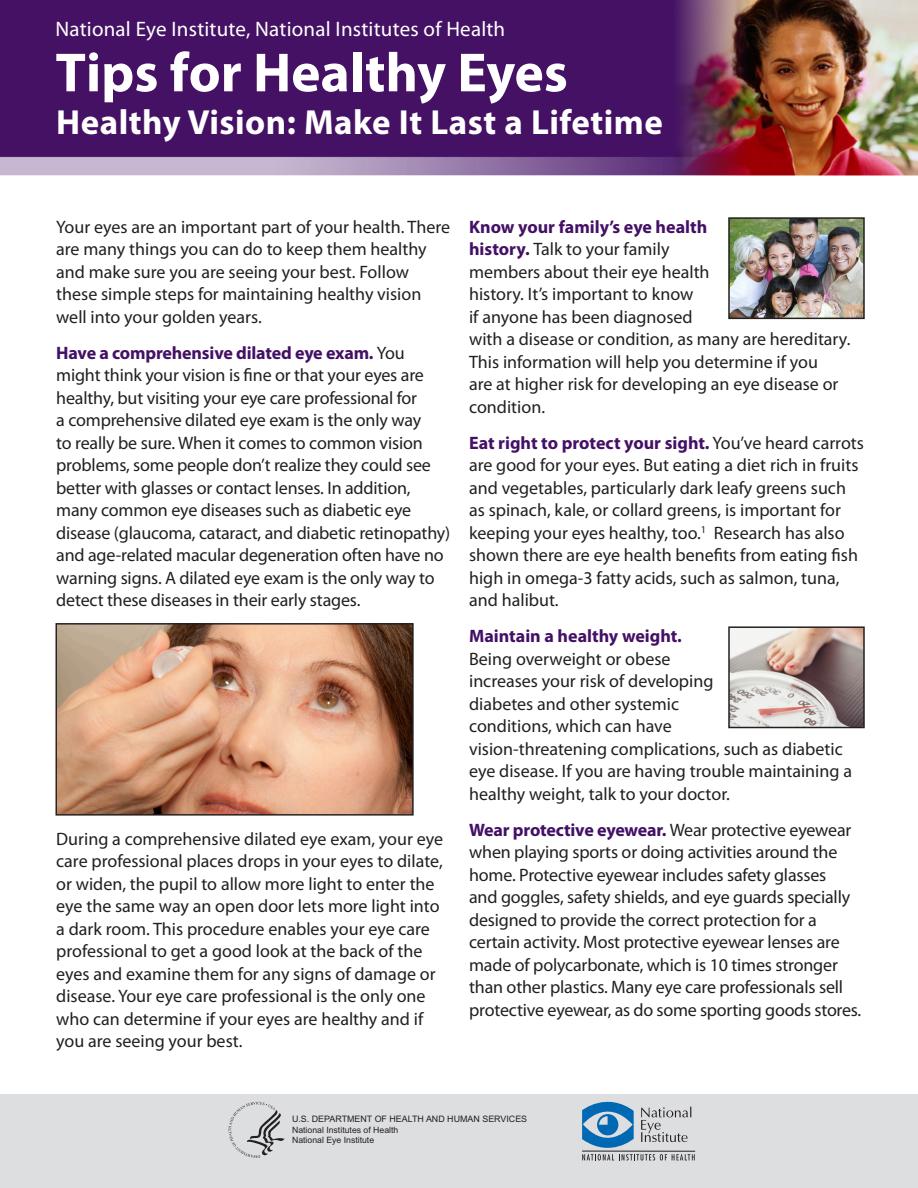
<style>
.page{position:relative;width:918px;height:1188px;background:#fff}
.page>*{position:absolute;margin:0;border:0;box-sizing:border-box;transform-origin:0 0}
.t1{font:700 55.5px "Myriad Pro";color:#fff}
.t2{font:700 34.95px "Myriad Pro";letter-spacing:.015em;color:#fff}
.t3{font:21px "Myriad Pro";letter-spacing:.01em;color:#fff}
.t4{font:18px/22.5px "Myriad Pro";color:#231f20}
.t5{font:700 18px/22.5px "Myriad Pro";letter-spacing:-.01em;color:#431065}
.t6{font:8.85px "Arial";color:#231f20}
.t7{font:8.7px/10.5px "Arial";color:#231f20}
.s1{font-weight:400;color:#231f20}
</style>
<div class="page">
<img style="left:0;top:0;width:918px;height:176px">
<img style="left:58px;top:625px;width:354px;height:189px">
<img style="left:731px;top:220px;width:131px;height:96px">
<img style="left:731px;top:629px;width:131px;height:96px">
<div style="left:0;top:1094px;width:918px;height:94px;background:#dddee0"></div>
<div style="left:56px;top:623px;width:358px;height:193px;border:1px solid #231f20"></div>
<div style="left:728px;top:217px;width:137px;height:102px;border:2px solid #231f20"></div>
<div style="left:728px;top:626px;width:137px;height:102px;border:2px solid #231f20"></div>
<svg style="left:228px;top:1102px;width:57px;height:56px"></svg>
<svg style="left:582px;top:1102px;width:113px;height:59px"></svg>
<p class="t3" style="left:56px;top:16px;width:451px">National Eye Institute, National Institutes of Health</p>
<h1 class="t1" style="left:56px;top:36px;width:514px">Tips for Healthy Eyes</h1>
<h2 class="t2" style="left:56px;top:99px;width:608px">Healthy Vision: Make It Last a Lifetime</h2>
<p class="t4" style="left:56px;top:215px;width:395px">Your eyes are an important part of your health. There are many things you can do to keep them healthy and make sure you are seeing your best. Follow these simple steps for maintaining healthy vision well into your golden years.</p>
<h3 class="t5" style="left:56px;top:341px;width:350px">Have a comprehensive dilated eye exam. <span class="s1">You</span></h3>
<p class="t4" style="left:56px;top:364px;width:396px">might think your vision is fine or that your eyes are healthy, but visiting your eye care professional for<br>a comprehensive dilated eye exam is the only way<br>to really be sure. When it comes to common vision problems, some people don’t realize they could see better with glasses or contact lenses. In addition, many common eye diseases such as diabetic eye disease (glaucoma, cataract, and diabetic retinopathy) and age-related macular degeneration often have no warning signs. A dilated eye exam is the only way to detect these diseases in their early stages.</p>
<p class="t4" style="left:56px;top:827px;width:388px">During a comprehensive dilated eye exam, your eye care professional places drops in your eyes to dilate, or widen, the pupil to allow more light to enter the eye the same way an open door lets more light into a dark room. This procedure enables your eye care professional to get a good look at the back of the eyes and examine them for any signs of damage or disease. Your eye care professional is the only one who can determine if your eyes are healthy and if you are seeing your best.</p>
<h3 class="t5" style="left:469px;top:215px;width:240px">Know your family’s eye health history. <span class="s1">Talk to your family</span></h3>
<p class="t4" style="left:469px;top:260px;width:383px">members about their eye health<br>history. It’s important to know<br>if anyone has been diagnosed<br>with a disease or condition, as many are hereditary.<br>This information will help you determine if you<br>are at higher risk for developing an eye disease or condition.</p>
<h3 class="t5" style="left:469px;top:431px;width:396px">Eat right to protect your sight. <span class="s1">You’ve heard carrots</span></h3>
<p class="t4" style="left:469px;top:454px;width:391px">are good for your eyes. But eating a diet rich in fruits and vegetables, particularly dark leafy greens such as spinach, kale, or collard greens, is important for keeping your eyes healthy, too.<sup>1</sup> Research has also shown there are eye health benefits from eating fish high in omega-3 fatty acids, such as salmon, tuna, and halibut.</p>
<h3 class="t5" style="left:469px;top:624px;width:214px">Maintain a healthy weight.</h3>
<p class="t4" style="left:469px;top:647px;width:246px">Being overweight or obese increases your risk of developing</p>
<p class="t4" style="left:469px;top:692px;width:384px">diabetes and other systemic<br>conditions, which can have<br>vision-threatening complications, such as diabetic eye disease. If you are having trouble maintaining a healthy weight, talk to your doctor.</p>
<h3 class="t5" style="left:469px;top:818px;width:384px">Wear protective eyewear. <span class="s1">Wear protective eyewear</span></h3>
<p class="t4" style="left:469px;top:841px;width:394px">when playing sports or doing activities around the home. Protective eyewear includes safety glasses<br>and goggles, safety shields, and eye guards specially designed to provide the correct protection for a certain activity. Most protective eyewear lenses are made of polycarbonate, which is 10 times stronger than other plastics. Many eye care professionals sell protective eyewear, as do some sporting goods stores.</p>
<p class="t6" style="left:292px;top:1113px;width:237px">U.S. DEPARTMENT OF HEALTH AND HUMAN SERVICES</p>
<p class="t7" style="left:292px;top:1124px;width:108px">National Institutes of Health<br>National Eye Institute</p>
</div>
